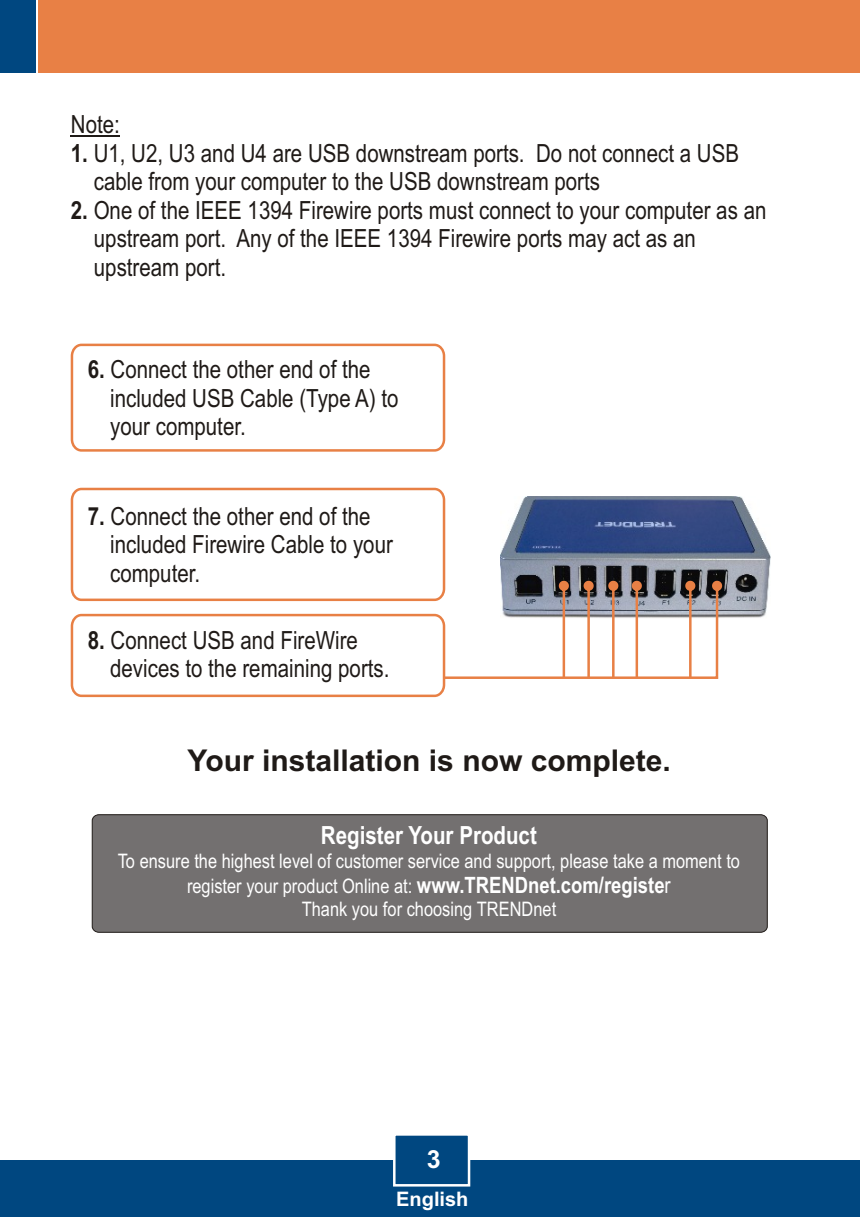
<style>
.page{position:relative;width:860px;height:1217px;background:#fff}
.page>*{position:absolute;margin:0;border:0;box-sizing:border-box;transform-origin:0 0}
.t1{font:700 30px "Arial";color:#1f1a17}
.t2{font:25px/28.2px "Arial Narrow";color:#1f1a17}
.t3{font:700 25px "Arial Narrow";color:#fff}
.t4{font:700 25px "Arial";color:#fff}
.t5{font:20px/25.2px "Arial Narrow";color:#fff;text-align:center}
.t6{font:700 20px "Arial";color:#fff}
.s1{font-weight:700}
.s2{font-weight:700;font-size:22.5px}
.s3{font-size:22.5px}
</style>
<div class="page">
<img style="left:500px;top:496px;width:270px;height:122px">
<svg style="left:70px;top:580px;width:652px;height:118px"></svg>
<hr style="left:71px;top:136px;width:49px;height:1px;background:#1f1a17">
<svg style="left:70px;top:487px;width:376px;height:115px"></svg>
<svg style="left:70px;top:343px;width:376px;height:109px"></svg>
<div style="left:0;top:1159px;width:859px;height:57px;background:#004780"></div>
<div style="left:39px;top:0;width:820px;height:72px;background:#e88045"></div>
<div style="left:0;top:0;width:36px;height:72px;background:#004780"></div>
<svg style="left:392px;top:1135px;width:79px;height:52px"></svg>
<div style="left:92px;top:814px;width:675px;height:118px;background:#737070;border:1px solid #1f1a17;border-radius:6px"></div>
<p class="t2" style="left:71px;top:113px;width:50px">Note:</p>
<p class="t2" style="left:94px;top:141px;width:646px;text-indent:-23px"><span class="s1">1.</span> U1, U2, U3 and U4 are USB downstream ports. Do not connect a USB cable from your computer to the USB downstream ports</p>
<p class="t2" style="left:94px;top:198px;width:674px;text-indent:-23px"><span class="s1">2.</span> One of the IEEE 1394 Firewire ports must connect to your computer as an upstream port. Any of the IEEE 1394 Firewire ports may act as an upstream port.</p>
<p class="t2" style="left:110px;top:357px;width:290px;text-indent:-22px"><span class="s1">6.</span> Connect the other end of the included USB Cable (Type A) to your computer.</p>
<p class="t2" style="left:110px;top:504px;width:284px;text-indent:-22px"><span class="s1">7.</span> Connect the other end of the included Firewire Cable to your computer.</p>
<p class="t2" style="left:110px;top:628px;width:281px;text-indent:-22px"><span class="s1">8.</span> Connect USB and FireWire devices to the remaining ports.</p>
<p class="t1" style="left:187px;top:748px;width:484px">Your installation is now complete.</p>
<p class="t3" style="left:321px;top:826px;width:217px">Register Your Product</p>
<p class="t5" style="left:118px;top:850px;width:623px">To ensure the highest level of customer service and support, please take a moment to register your product Online at: <span class="s2">www.TRENDnet.com/registe</span><span class="s3">r</span></p>
<p class="t5" style="left:302px;top:898px;width:256px">Thank you for choosing TRENDnet</p>
<p class="t4" style="left:426px;top:1149px;width:15px">3</p>
<p class="t6" style="left:396px;top:1191px;width:74px">English</p>
</div>
